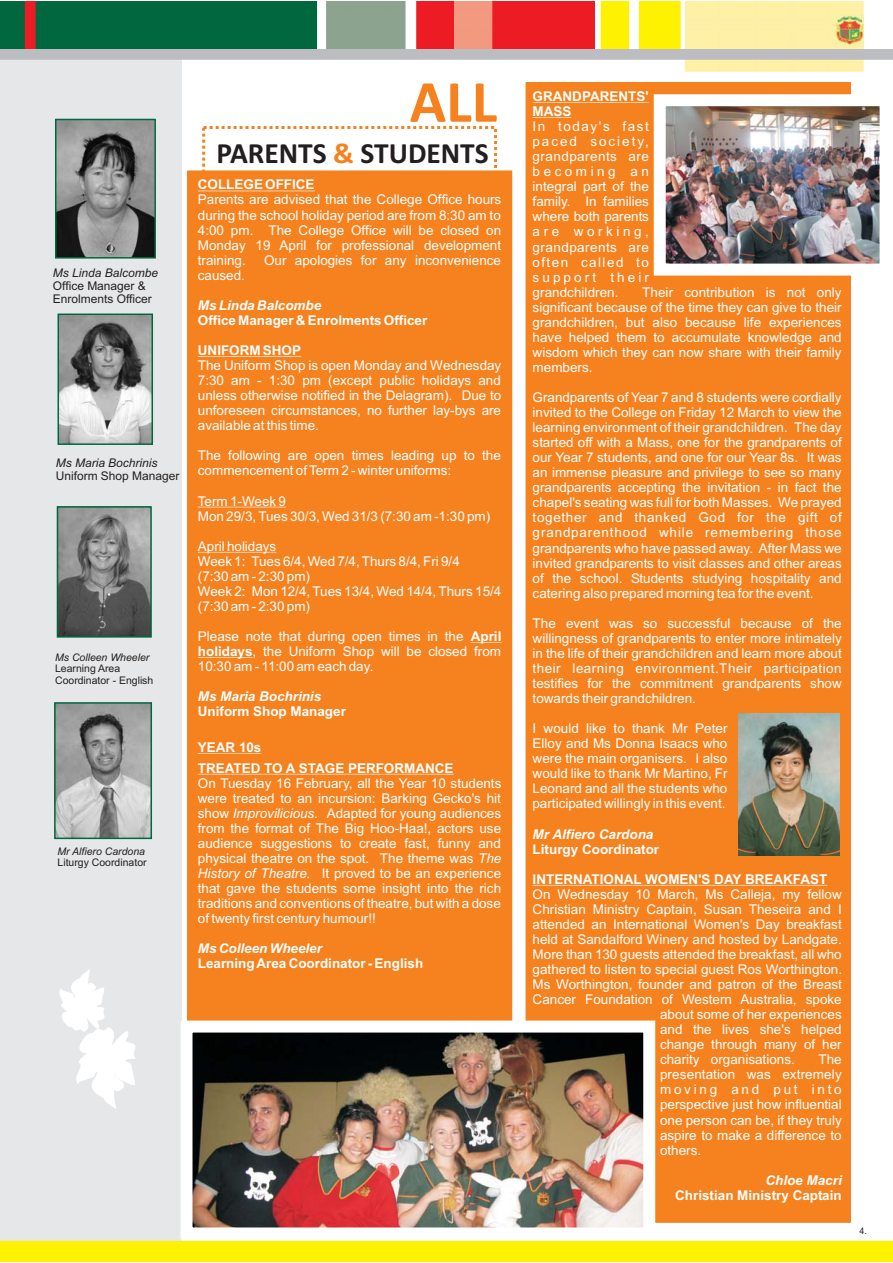
<style>
.page{position:relative;width:893px;height:1263px;background:#fff}
.page>*{position:absolute;margin:0;border:0;box-sizing:border-box;transform-origin:0 0}
.t1{font:700 60.3px "Calibri";color:#f5821f}
.t2{font:700 29.4px "Calibri";color:#231f20}
.t3{font:700 29.4px "Calibri";color:#f5821f}
.t4{font:13.5px/15px "Arial";color:#fff;text-align:justify}
.t5{font:700 13.5px/20.7px "Arial";color:#fff}
.t6{font:italic 700 13.5px "Arial";color:#fff}
.t7{font:12px/13.4px "Arial";color:#231f20}
.t8{font:italic 12px "Arial";color:#231f20}
.t9{font:10.5px/11.7px "Arial";color:#231f20}
.t10{font:italic 10.5px "Arial";color:#231f20}
.t11{font:9px "Arial";color:#231f20}
.s1{font-weight:700}
.s2{font-style:italic}
</style>
<div class="page">
<div style="left:0;top:59px;width:181px;height:1182px;background:#e6e7e8"></div>
<svg style="left:0;top:1px;width:892px;height:58px;background:#9b9972"></svg>
<img style="left:836px;top:16px;width:28px;height:30px">
<div style="left:0;top:1241px;width:892px;height:21px;background:#fff200"></div>
<div style="left:202px;top:126px;width:295px;height:48px;border:3px dashed #f5821f"></div>
<div style="left:188px;top:171px;width:324px;height:1018px;background:#f5821f"></div>
<div style="left:526px;top:83px;width:324px;height:1139px;background:#f5821f"></div>
<img style="left:60px;top:316px;width:91px;height:127px">
<div style="left:58px;top:314px;width:95px;height:131px;border:1px solid #00673e"></div>
<hr style="left:198px;top:191px;width:117px;height:1px;background:#fff">
<hr style="left:198px;top:356px;width:103px;height:1px;background:#fff">
<hr style="left:471px;top:642px;width:30px;height:1px;background:#fff">
<hr style="left:198px;top:657px;width:55px;height:1px;background:#fff">
<hr style="left:198px;top:753px;width:64px;height:1px;background:#fff">
<hr style="left:198px;top:774px;width:256px;height:1px;background:#fff">
<hr style="left:198px;top:507px;width:88px;height:1px;background:#fff">
<hr style="left:198px;top:552px;width:79px;height:1px;background:#fff">
<img style="left:57px;top:121px;width:97px;height:136px">
<div style="left:55px;top:119px;width:101px;height:140px;border:1px solid #00673e"></div>
<img style="left:59px;top:508px;width:91px;height:128px">
<div style="left:57px;top:506px;width:95px;height:132px;border:1px solid #00673e"></div>
<img style="left:194px;top:1034px;width:448px;height:192px">
<div style="left:181px;top:1021px;width:474px;height:218px;border:12px solid #fff"></div>
<hr style="left:533px;top:102px;width:116px;height:1px;background:#fff">
<hr style="left:533px;top:117px;width:38px;height:1px;background:#fff">
<hr style="left:533px;top:885px;width:294px;height:1px;background:#fff">
<img style="left:56px;top:704px;width:94px;height:133px">
<div style="left:54px;top:702px;width:98px;height:137px;border:1px solid #00673e"></div>
<img style="left:738px;top:714px;width:102px;height:142px">
<img style="left:667px;top:107px;width:211px;height:156px">
<div style="left:654px;top:94px;width:237px;height:182px;border:12px solid #fff"></div>
<svg style="left:59px;top:970px;width:84px;height:139px"></svg>
<p class="t8" style="left:53px;top:268px;width:106px">Ms Linda Balcombe</p>
<p class="t7" style="left:53px;top:280px;width:100px">Office Manager &amp;<br>Enrolments Officer</p>
<p class="t8" style="left:56px;top:458px;width:103px">Ms Maria Bochrinis</p>
<p class="t7" style="left:56px;top:470px;width:125px">Uniform Shop Manager</p>
<p class="t10" style="left:55px;top:653px;width:96px">Ms Colleen Wheeler</p>
<p class="t9" style="left:55px;top:664px;width:100px">Learning Area<br>Coordinator - English</p>
<p class="t10" style="left:58px;top:847px;width:89px">Mr Alfiero Cardona</p>
<p class="t9" style="left:58px;top:858px;width:91px">Liturgy Coordinator</p>
<h1 class="t1" style="left:410px;top:66px;width:89px">ALL</h1>
<h2 class="t2" style="left:216px;top:135px;width:274px">PARENTS STUDENTS</h2>
<h2 class="t3" style="left:333px;top:135px;width:22px">&amp;</h2>
<p class="t5" style="left:198px;top:176px;width:118px">COLLEGE OFFICE</p>
<p class="t4" style="left:198px;top:194px;width:305px">Parents are advised that the College Office hours during the school holiday period are from 8:30 am to 4:00 pm. The College Office will be closed on Monday 19 April for professional development training.</p>
<p class="t4" style="left:264px;top:254px;width:238px">Our apologies for any inconvenience</p>
<p class="t4" style="left:198px;top:269px;width:49px">caused.</p>
<p class="t6" style="left:198px;top:300px;width:125px">Ms Linda Balcombe</p>
<p class="t5" style="left:198px;top:311px;width:231px">Office Manager &amp; Enrolments Officer</p>
<p class="t5" style="left:198px;top:341px;width:105px">UNIFORM SHOP</p>
<p class="t4" style="left:198px;top:359px;width:305px">The Uniform Shop is open Monday and Wednesday 7:30 am - 1:30 pm (except public holidays and unless otherwise notified in the Delagram). Due to unforeseen circumstances, no further lay-bys are available at this time.</p>
<p class="t4" style="left:198px;top:449px;width:304px">The following are open times leading up to the commencement of Term 2 - winter uniforms:</p>
<p class="t4" style="left:198px;top:495px;width:294px">Term 1-Week 9<br>Mon 29/3, Tues 30/3, Wed 31/3 (7:30 am -1:30 pm)</p>
<p class="t4" style="left:198px;top:540px;width:305px;text-align:left">April holidays<br>Week 1: Tues 6/4, Wed 7/4, Thurs 8/4, Fri 9/4<br>(7:30 am - 2:30 pm)<br>Week 2: Mon 12/4, Tues 13/4, Wed 14/4, Thurs 15/4 (7:30 am - 2:30 pm)</p>
<p class="t4" style="left:198px;top:630px;width:305px">Please note that during open times in the <span class="s1">April holidays</span>, the Uniform Shop will be closed from 10:30 am - 11:00 am each day.</p>
<p class="t6" style="left:198px;top:692px;width:125px">Ms Maria Bochrinis</p>
<p class="t5" style="left:198px;top:702px;width:150px">Uniform Shop Manager</p>
<p class="t5" style="left:198px;top:738px;width:257px">YEAR 10s<br>TREATED TO A STAGE PERFORMANCE</p>
<p class="t4" style="left:198px;top:777px;width:305px">On Tuesday 16 February, all the Year 10 students were treated to an incursion: Barking Gecko's hit show <span class="s2">Improvilicious.</span> Adapted for young audiences from the format of The Big Hoo-Haa!, actors use audience suggestions to create fast, funny and physical theatre on the spot. The theme was <span class="s2">The History of Theatre.</span> It proved to be an experience that gave the students some insight into the rich traditions and conventions of theatre, but with a dose of twenty first century humour!!</p>
<p class="t6" style="left:198px;top:944px;width:126px">Ms Colleen Wheeler</p>
<p class="t5" style="left:198px;top:955px;width:227px">Learning Area Coordinator - English</p>
<p class="t5" style="left:533px;top:90px;width:117px;line-height:15px">GRANDPARENTS'<br>MASS</p>
<p class="t4" style="left:533px;top:120px;width:118px">In today's fast paced society, grandparents are becoming an integral part of the family. In families where both parents are working, grandparents are often called to support their grandchildren.</p>
<p class="t4" style="left:533px;top:286px;width:311px;text-indent:110px">Their contribution is not only significant because of the time they can give to their grandchildren, but also because life experiences have helped them to accumulate knowledge and wisdom which they can now share with their family members.</p>
<p class="t4" style="left:533px;top:391px;width:311px">Grandparents of Year 7 and 8 students were cordially invited to the College on Friday 12 March to view the learning environment of their grandchildren. The day started off with a Mass, one for the grandparents of our Year 7 students, and one for our Year 8s. It was an immense pleasure and privilege to see so many grandparents accepting the invitation - in fact the chapel's seating was full for both Masses. We prayed together and thanked God for the gift of grandparenthood while remembering those grandparents who have passed away. After Mass we invited grandparents to visit classes and other areas of the school. Students studying hospitality and catering also prepared morning tea for the event.</p>
<p class="t4" style="left:533px;top:617px;width:311px">The event was so successful because of the willingness of grandparents to enter more intimately in the life of their grandchildren and learn more about their learning environment.Their participation testifies for the commitment grandparents show towards their grandchildren.</p>
<p class="t4" style="left:533px;top:722px;width:196px">I would like to thank Mr Peter Elloy and Ms Donna Isaacs who were the main organisers. I also would like to thank Mr Martino, Fr Leonard and all the students who participated willingly in this event.</p>
<p class="t6" style="left:533px;top:829px;width:122px">Mr Alfiero Cardona</p>
<p class="t5" style="left:533px;top:840px;width:128px">Liturgy Coordinator</p>
<p class="t5" style="left:533px;top:870px;width:296px">INTERNATIONAL WOMEN'S DAY BREAKFAST</p>
<p class="t4" style="left:533px;top:888px;width:311px">On Wednesday 10 March, Ms Calleja, my fellow</p>
<p class="t4" style="left:533px;top:903px;width:311px">Christian Ministry Captain, Susan Theseira and I</p>
<p class="t4" style="left:533px;top:918px;width:311px">attended an International Women's Day breakfast</p>
<p class="t4" style="left:533px;top:933px;width:311px">held at Sandalford Winery and hosted by Landgate.</p>
<p class="t4" style="left:533px;top:948px;width:311px">More than 130 guests attended the breakfast, all who</p>
<p class="t4" style="left:533px;top:963px;width:311px">gathered to listen to special guest Ros Worthington.</p>
<p class="t4" style="left:533px;top:978px;width:311px">Ms Worthington, founder and patron of the Breast</p>
<p class="t4" style="left:533px;top:993px;width:311px">Cancer Foundation of Western Australia, spoke</p>
<p class="t4" style="left:660px;top:1008px;width:183px">about some of her experiences</p>
<p class="t4" style="left:660px;top:1023px;width:183px">and the lives she's helped</p>
<p class="t4" style="left:660px;top:1038px;width:183px">change through many of her</p>
<p class="t4" style="left:660px;top:1053px;width:136px">charity organisations.</p>
<p class="t4" style="left:660px;top:1053px;width:183px;text-indent:158px">The presentation was extremely moving and put into perspective just how influential one person can be, if they truly aspire to make a difference to others.</p>
<p class="t6" style="left:765px;top:1175px;width:78px">Chloe Macri</p>
<p class="t5" style="left:675px;top:1186px;width:168px">Christian Ministry Captain</p>
<p class="t11" style="left:859px;top:1227px;width:9px">4.</p>
</div>
